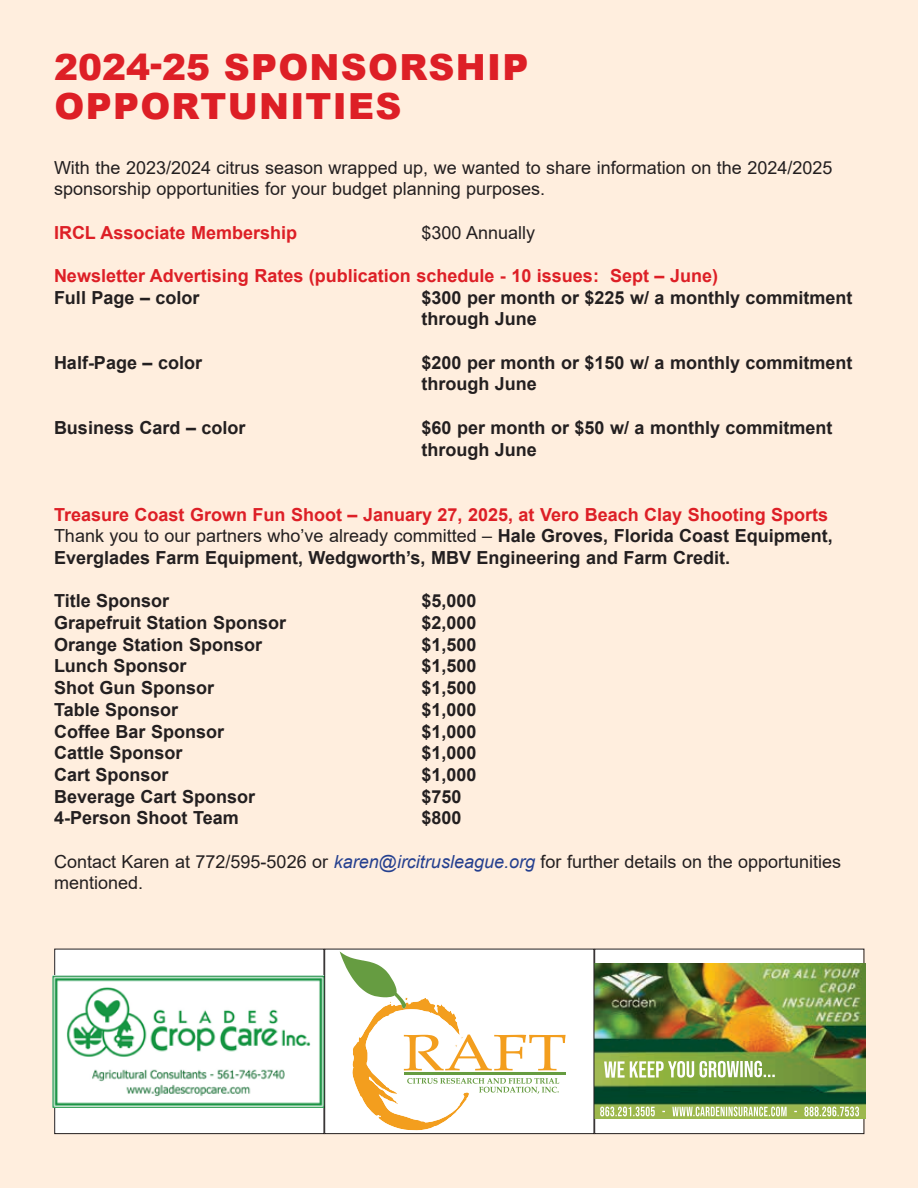
<style>
.page{position:relative;width:918px;height:1188px;background:#ffeede}
.page>*{position:absolute;margin:0;border:0;box-sizing:border-box;transform-origin:0 0}
.t1{font:900 36px/39.6px "Arial";letter-spacing:.035em;color:#dd1f26}
.t2{font:700 18px/21.8px "Arial";color:#231f20}
.t3{font:18px/21.8px "Arial";color:#231f20}
.t4{font:700 18px "Arial";color:#dd1f26}
.s1{color:#dd1f26}
.s2{font-weight:400}
.s3{font-style:italic;color:#25408f}
</style>
<div class="page">
<div style="left:55px;top:949px;width:808px;height:183px;background:#fff"></div>
<div style="left:54px;top:949px;width:270px;height:185px;border:1px solid #231f20"></div>
<img style="left:52px;top:975px;width:272px;height:132px">
<div style="left:594px;top:949px;width:270px;height:185px;border:1px solid #231f20"></div>
<img style="left:594px;top:964px;width:272px;height:155px">
<div style="left:324px;top:949px;width:270px;height:185px;border:1px solid #231f20"></div>
<svg style="left:340px;top:951px;width:226px;height:180px"></svg>
<h1 class="t1" style="left:54px;top:46px;width:476px">2024-25 SPONSORSHIP<br>OPPORTUNITIES</h1>
<p class="t3" style="left:54px;top:156px;width:780px">With the 2023/2024 citrus season wrapped up, we wanted to share information on the 2024/2025 sponsorship opportunities for your budget planning purposes.</p>
<p class="t4" style="left:54px;top:220px;width:245px">IRCL Associate Membership</p>
<p class="t3" style="left:422px;top:221px;width:115px">$300 Annually</p>
<p class="t4" style="left:54px;top:263px;width:666px">Newsletter Advertising Rates (publication schedule - 10 issues: Sept – June)</p>
<p class="t2" style="left:54px;top:287px;width:147px">Full Page – color</p>
<p class="t2" style="left:422px;top:287px;width:433px">$300 per month or $225 w/ a monthly commitment through June</p>
<p class="t2" style="left:54px;top:352px;width:150px">Half-Page – color</p>
<p class="t2" style="left:422px;top:352px;width:433px">$200 per month or $150 w/ a monthly commitment through June</p>
<p class="t2" style="left:54px;top:417px;width:193px">Business Card – color</p>
<p class="t2" style="left:422px;top:417px;width:413px">$60 per month or $50 w/ a monthly commitment through June</p>
<p class="t2" style="left:54px;top:504px;width:780px"><span class="s1">Treasure Coast Grown Fun Shoot – January 27, 2025, at Vero Beach Clay Shooting Sports<br></span><span class="s2">Thank you to our partners who’ve already committed –</span> Hale Groves, Florida Coast Equipment,<br>Everglades Farm Equipment, Wedgworth’s, MBV Engineering and Farm Credit.</p>
<p class="t2" style="left:54px;top:590px;width:117px">Title Sponsor</p>
<p class="t2" style="left:422px;top:590px;width:57px">$5,000</p>
<p class="t2" style="left:54px;top:612px;width:234px">Grapefruit Station Sponsor</p>
<p class="t2" style="left:422px;top:612px;width:57px">$2,000</p>
<p class="t2" style="left:54px;top:634px;width:210px">Orange Station Sponsor</p>
<p class="t2" style="left:422px;top:634px;width:57px">$1,500</p>
<p class="t2" style="left:54px;top:655px;width:134px">Lunch Sponsor</p>
<p class="t2" style="left:422px;top:655px;width:57px">$1,500</p>
<p class="t2" style="left:54px;top:677px;width:161px">Shot Gun Sponsor</p>
<p class="t2" style="left:422px;top:677px;width:57px">$1,500</p>
<p class="t2" style="left:54px;top:699px;width:126px">Table Sponsor</p>
<p class="t2" style="left:422px;top:699px;width:57px">$1,000</p>
<p class="t2" style="left:54px;top:721px;width:172px">Coffee Bar Sponsor</p>
<p class="t2" style="left:422px;top:721px;width:57px">$1,000</p>
<p class="t2" style="left:54px;top:742px;width:130px">Cattle Sponsor</p>
<p class="t2" style="left:422px;top:742px;width:57px">$1,000</p>
<p class="t2" style="left:54px;top:764px;width:116px">Cart Sponsor</p>
<p class="t2" style="left:422px;top:764px;width:57px">$1,000</p>
<p class="t2" style="left:54px;top:786px;width:203px">Beverage Cart Sponsor</p>
<p class="t2" style="left:422px;top:786px;width:42px">$750</p>
<p class="t2" style="left:54px;top:807px;width:186px">4-Person Shoot Team</p>
<p class="t2" style="left:422px;top:807px;width:42px">$800</p>
<p class="t3" style="left:54px;top:850px;width:789px">Contact Karen at 772/595-5026 or <span class="s3">karen@ircitrusleague.org</span> for further details on the opportunities mentioned.</p>
</div>
